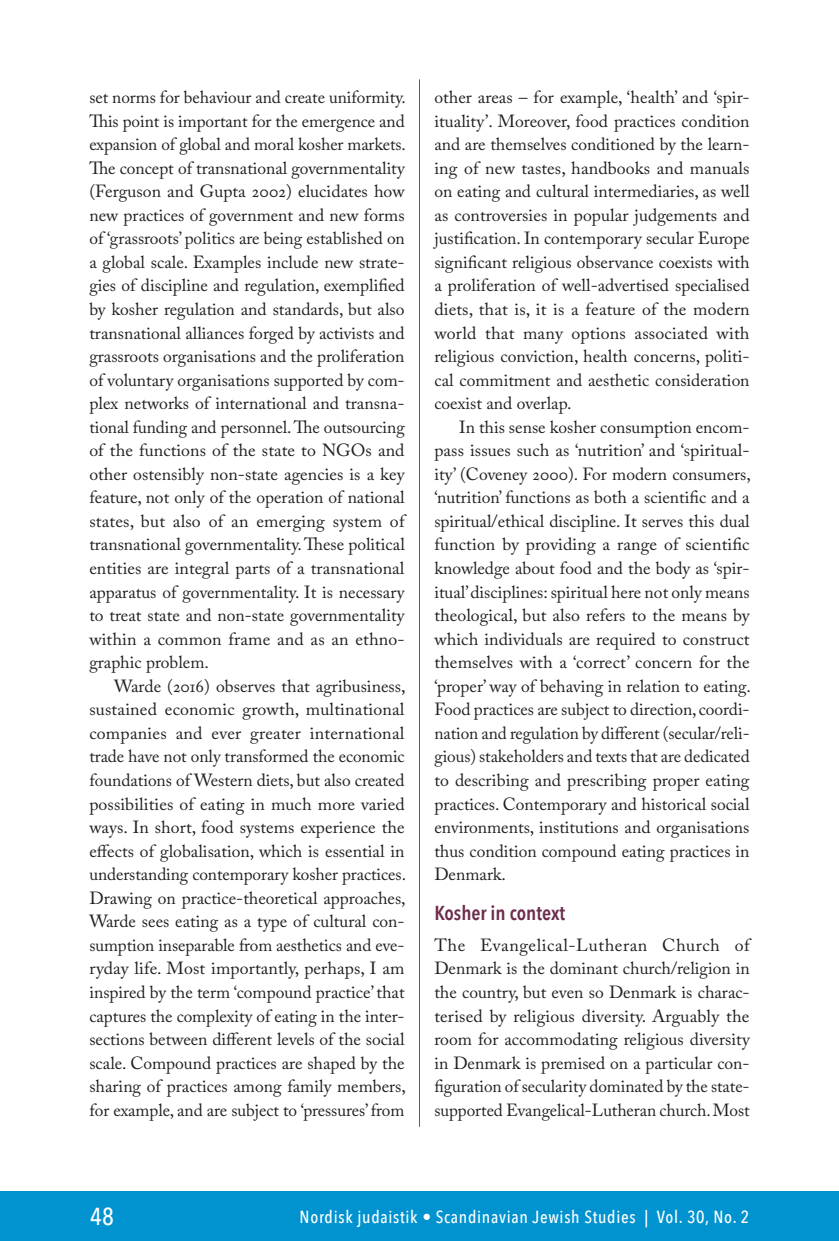
<style>
.page{position:relative;width:839px;height:1241px;background:#fff}
.page>*{position:absolute;margin:0;border:0;box-sizing:border-box;transform-origin:0 0}
.t1{font:500 24.5px "Avenir Next Condensed";color:#fff}
.Text_heading{font:600 20.12px "Avenir Next Condensed";color:#6d2d4d}
.Body{font:17.5px/23.6px "Adobe Caslon Pro";color:#231f20;text-align:justify}
.Body_non-indent{font:17.5px/23.6px "Adobe Caslon Pro";color:#231f20;text-align:justify}
.t2{font:500 17.5px "Avenir Next Condensed";letter-spacing:.04em;color:#fff}
</style>
<div class="page">
<div style="left:0;top:1191px;width:838px;height:49px;background:#0093d0"></div>
<hr style="left:419px;top:79px;width:1px;height:1047px;background:#4b5aa8">
<p class="Body_non-indent" style="left:89px;top:85px;width:318px">set norms for behaviour and create uniformity.<br>This point is important for the emergence and expansion of global and moral kosher markets.<br>The concept of transnational governmentality (Ferguson and Gupta 2002) elucidates how new practices of government and new forms of ‘grassroots’ politics are being established on a global scale. Examples include new strate&shy;gies of discipline and regulation, exemplified by kosher regulation and standards, but also transnational alliances forged by activists and grassroots organisations and the proliferation of voluntary organisations supported by com&shy;plex networks of international and transna&shy;tional funding and personnel. The outsourcing of the functions of the state to NGOs and other ostensibly non-state agencies is a key feature, not only of the operation of national states, but also of an emerging system of transnational governmentality. These political entities are integral parts of a transnational apparatus of governmentality. It is necessary to treat state and non-state governmentality within a common frame and as an ethno&shy;graphic problem.</p>
<p class="Body" style="left:89px;top:674px;width:318px;text-indent:25px">Warde (2016) observes that agribusiness, sustained economic growth, multinational companies and ever greater international trade have not only transformed the economic foundations of Western diets, but also created possibilities of eating in much more varied ways. In short, food systems experience the effects of globalisation, which is essential in understanding contemporary kosher practices.<br>Drawing on practice-theoretical approaches, Warde sees eating as a type of cultural con&shy;sumption inseparable from aesthetics and eve&shy;ryday life. Most importantly, perhaps, I am inspired by the term ‘compound practice’ that captures the complexity of eating in the inter&shy;sections between different levels of the social scale. Compound practices are shaped by the sharing of practices among family members, for example, and are subject to ‘pressures’ from</p>
<p class="Body" style="left:434px;top:85px;width:317px">other areas – for example, ‘health’ and ‘spir&shy;ituality’. Moreover, food practices condition and are themselves conditioned by the learn&shy;ing of new tastes, handbooks and manuals on eating and cultural intermediaries, as well as controversies in popular judgements and justification. In contemporary secular Europe significant religious observance coexists with a proliferation of well-advertised specialised diets, that is, it is a feature of the modern world that many options associated with religious conviction, health concerns, politi&shy;cal commitment and aesthetic consideration coexist and overlap.</p>
<p class="Body" style="left:434px;top:415px;width:318px;text-indent:25px">In this sense kosher consumption encom&shy;pass issues such as ‘nutrition’ and ‘spiritual&shy;ity’ (Coveney 2000). For modern consumers, ‘nutrition’ functions as both a scientific and a spiritual/ethical discipline. It serves this dual function by providing a range of scientific knowledge about food and the body as ‘spir&shy;itual’ disciplines: spiritual here not only means theological, but also refers to the means by which individuals are required to construct themselves with a ‘correct’ concern for the ‘proper’ way of behaving in relation to eating.<br>Food practices are subject to direction, coordi&shy;nation and regulation by different (secular/reli&shy;gious) stakeholders and texts that are dedicated to describing and prescribing proper eating practices. Contemporary and historical social environments, institutions and organisations thus condition compound eating practices in Denmark.</p>
<p class="Text_heading" style="left:434px;top:900px;width:132px">Kosher in context</p>
<p class="Body_non-indent" style="left:434px;top:932px;width:317px">The Evangelical-Lutheran Church of Denmark is the dominant church/religion in the country, but even so Denmark is charac&shy;terised by religious diversity. Arguably the room for accommodating religious diversity in Denmark is premised on a particular con&shy;figuration of secularity dominated by the state&shy;supported Evangelical-Lutheran church. Most</p>
<p class="t1" style="left:90px;top:1201px;width:25px">48</p>
<p class="t2" style="left:299px;top:1205px;width:451px">Nordisk judaistik • Scandinavian Jewish Studies | Vol. 30, No. 2</p>
</div>
